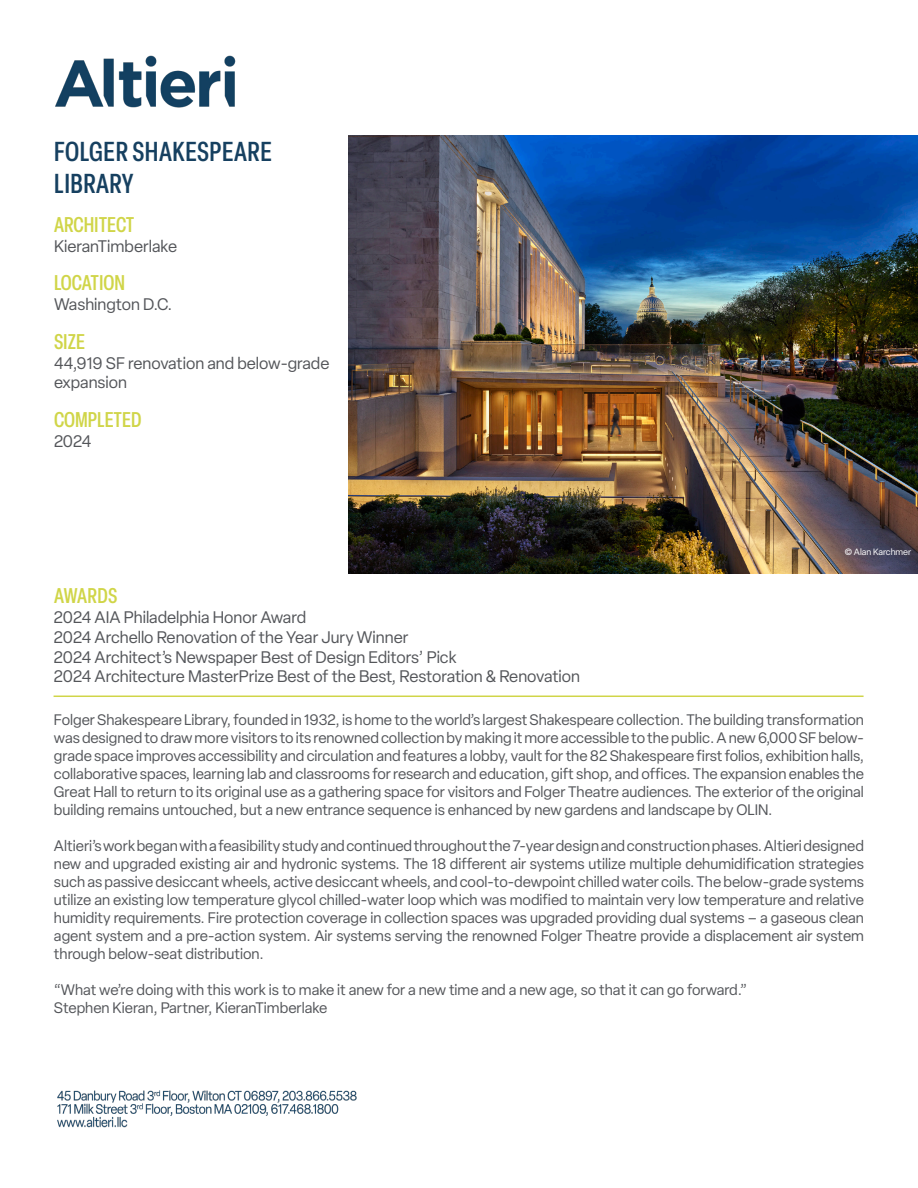
<style>
.page{position:relative;width:918px;height:1188px;background:#fff}
.page>*{position:absolute;margin:0;border:0;box-sizing:border-box;transform-origin:0 0}
.t1{font:500 condensed 27px/32.4px "Elza";letter-spacing:.02em;color:#164060}
.t2{font:500 condensed 21px "Elza";color:#d0d548}
.t3{font:16.5px/19.8px "Elza";color:#54565a}
.t4{font:15px/18px "Elza";color:#54565a;text-align:justify}
.t5{font:9px "Elza";color:#fff}
</style>
<div class="page">
<img style="left:55px;top:55px;width:180px;height:53px">
<img style="left:349px;top:135px;width:569px;height:438px">
<hr style="left:54px;top:696px;width:810px;height:1px;background:#d0d548">
<img style="left:57px;top:1090px;width:300px;height:38px">
<p class="t1" style="left:54px;top:134px;width:219px">FOLGER SHAKESPEARE<br>LIBRARY</p>
<p class="t2" style="left:54px;top:210px;width:82px">ARCHITECT</p>
<p class="t3" style="left:54px;top:236px;width:125px">KieranTimberlake</p>
<p class="t2" style="left:54px;top:269px;width:73px">LOCATION</p>
<p class="t3" style="left:54px;top:294px;width:120px">Washington D.C.</p>
<p class="t2" style="left:54px;top:327px;width:32px">SIZE</p>
<p class="t3" style="left:54px;top:353px;width:277px">44,919 SF renovation and below-grade expansion</p>
<p class="t2" style="left:54px;top:406px;width:89px">COMPLETED</p>
<p class="t3" style="left:54px;top:431px;width:39px">2024</p>
<p class="t2" style="left:54px;top:582px;width:65px">AWARDS</p>
<p class="t3" style="left:54px;top:607px;width:254px">2024 AIA Philadelphia Honor Award</p>
<p class="t3" style="left:54px;top:627px;width:356px">2024 Archello Renovation of the Year Jury Winner</p>
<p class="t3" style="left:54px;top:647px;width:404px">2024 Architect’s Newspaper Best of Design Editors’ Pick</p>
<p class="t3" style="left:54px;top:667px;width:528px">2024 Architecture MasterPrize Best of the Best, Restoration &amp; Renovation</p>
<p class="t5" style="left:845px;top:546px;width:68px">© Alan Karchmer</p>
<p class="t4" style="left:54px;top:711px;width:812px">Folger Shakespeare Library, founded in 1932, is home to the world’s largest Shakespeare collection. The building transformation was designed to draw more visitors to its renowned collection by making it more accessible to the public. A new 6,000 SF below&shy;grade space improves accessibility and circulation and features a lobby, vault for the 82 Shakespeare first folios, exhibition halls, collaborative spaces, learning lab and classrooms for research and education, gift shop, and offices. The expansion enables the Great Hall to return to its original use as a gathering space for visitors and Folger Theatre audiences. The exterior of the original building remains untouched, but a new entrance sequence is enhanced by new gardens and landscape by OLIN.</p>
<p class="t4" style="left:54px;top:837px;width:812px">Altieri’s work began with a feasibility study and continued throughout the 7-year design and construction phases. Altieri designed new and upgraded existing air and hydronic systems. The 18 different air systems utilize multiple dehumidification strategies such as passive desiccant wheels, active desiccant wheels, and cool-to-dewpoint chilled water coils. The below-grade systems utilize an existing low temperature glycol chilled-water loop which was modified to maintain very low temperature and relative humidity requirements. Fire protection coverage in collection spaces was upgraded providing dual systems – a gaseous clean agent system and a pre-action system. Air systems serving the renowned Folger Theatre provide a displacement air system through below-seat distribution.</p>
<p class="t4" style="left:54px;top:981px;width:695px">“What we’re doing with this work is to make it anew for a new time and a new age, so that it can go forward.”</p>
<p class="t4" style="left:54px;top:999px;width:275px">Stephen Kieran, Partner, KieranTimberlake</p>
</div>
